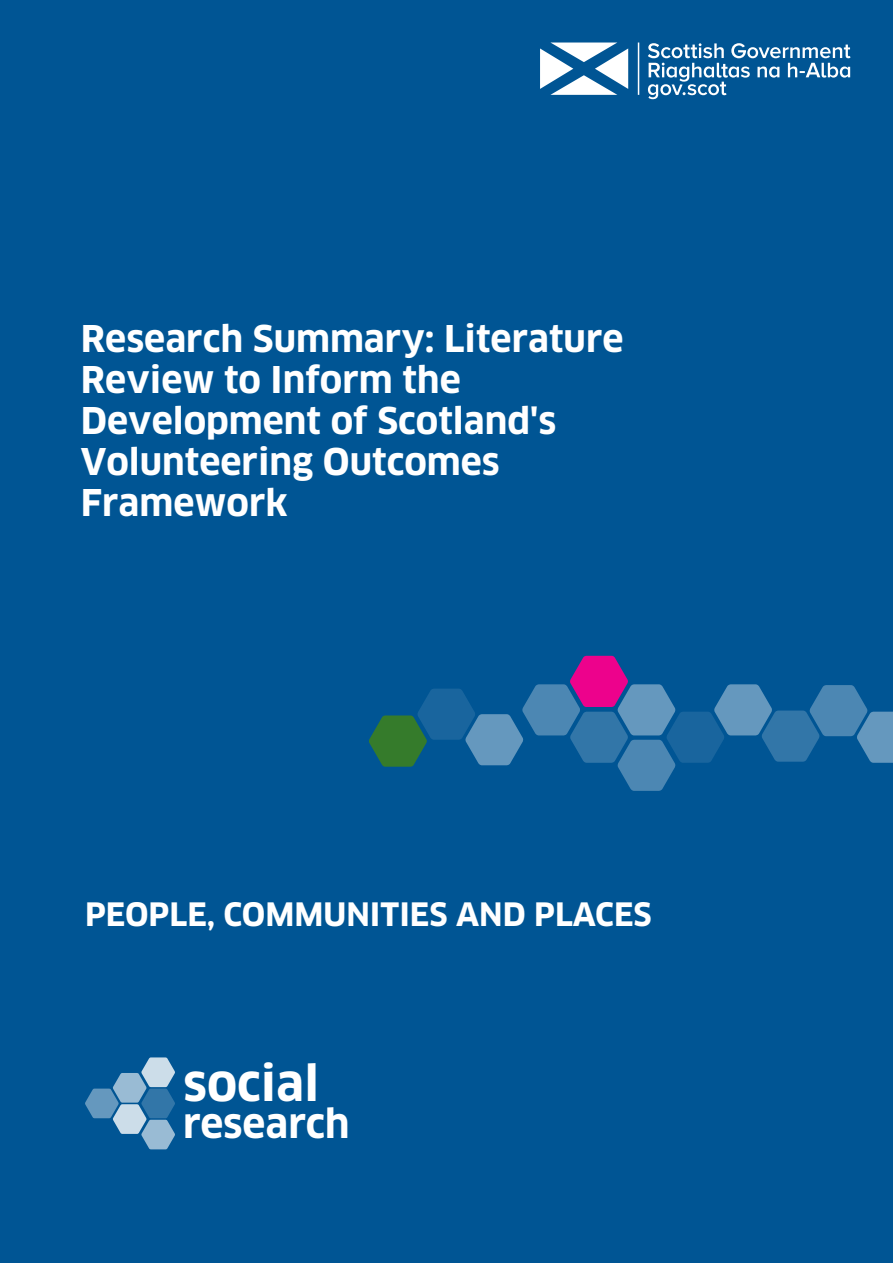
<style>
.page{position:relative;width:893px;height:1263px;background:#005594}
.page>*{position:absolute;margin:0;border:0;box-sizing:border-box;transform-origin:0 0}
.t1{font:700 48.3px "Clan";color:#fff}
.t2{font:700 39.15px "Clan";color:#fff}
.t3{font:700 36px/40.8px "Clan OT";color:#fff}
.t4{font:700 31.5px "Clan";color:#fff}
</style>
<div class="page">
<svg style="left:85px;top:1057px;width:90px;height:92px"></svg>
<svg style="left:369px;top:656px;width:524px;height:135px"></svg>
<hr style="left:638px;top:43px;width:1px;height:52px;background:#fff">
<svg style="left:540px;top:43px;width:88px;height:52px"></svg>
<svg style="left:648px;top:43px;width:202px;height:56px"></svg>
<p class="t3" style="left:81px;top:321px;width:544px">Research Summary: Literature<br>Review to Inform the<br>Development of Scotland's<br>Volunteering Outcomes<br>Framework</p>
<p class="t4" style="left:85px;top:895px;width:568px">PEOPLE, COMMUNITIES AND PLACES</p>
<h1 class="t1" style="left:183px;top:1053px;width:137px">social</h1>
<p class="t2" style="left:183px;top:1099px;width:168px">research</p>
</div>
